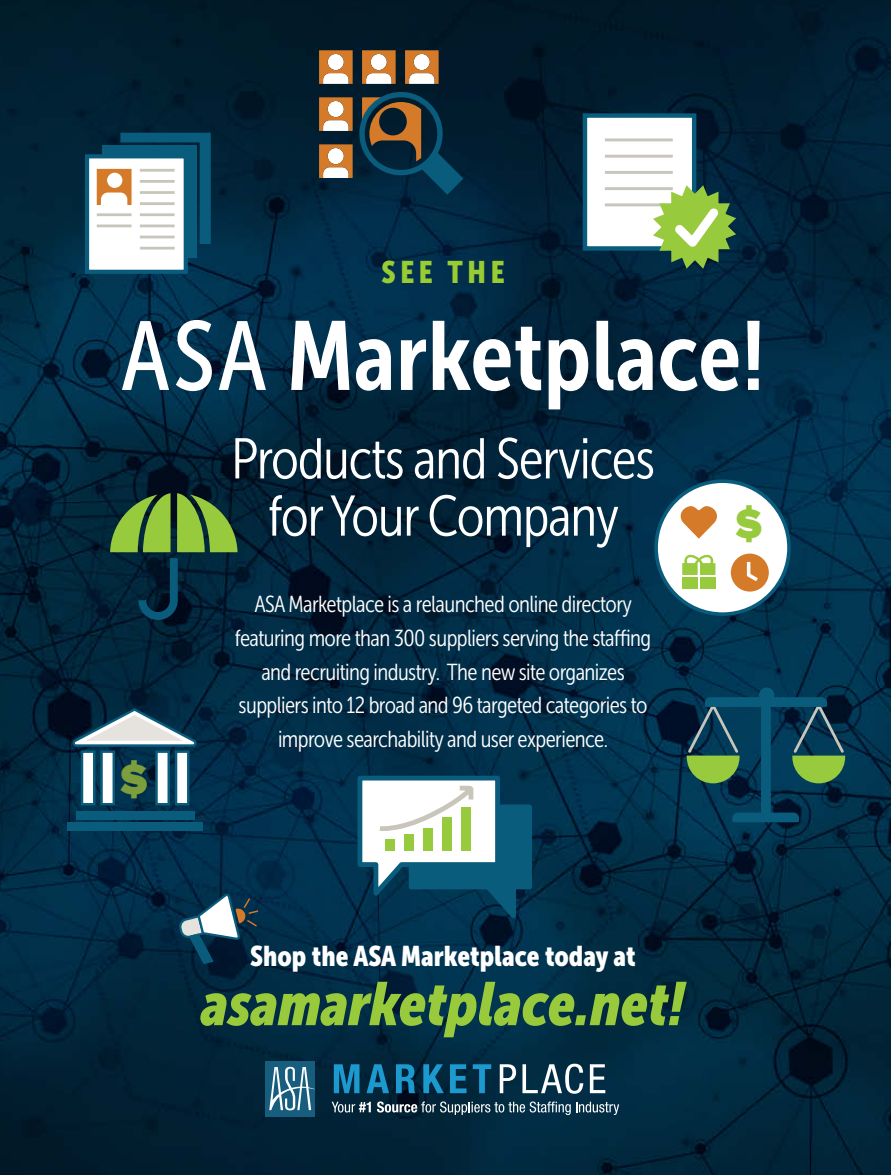
<style>
.page{position:relative;width:891px;height:1175px;background:#fff}
.page>*{position:absolute;margin:0;border:0;box-sizing:border-box;transform-origin:0 0}
.t1{font:97.35px "Museo Sans Cond 700";color:#fff}
.t2{font:italic 60.75px "Museo Sans Cond 900";color:#99ca3b}
.t3{font:57.15px/57.2px "Museo Sans Cond 300";letter-spacing:-.025em;color:#fff;text-align:center}
.t4{font:900 43.95px "Proxima Nova";color:#7d9e3d}
.t5{font:900 42.75px "Proxima Nova";color:#98ca3e}
.t6{font:31.05px "Museo Sans Cond 900";letter-spacing:.15em;color:#9c3}
.t7{font:28.35px "Museo Sans Cond 900";color:#fff}
.t8{font:23.1px/33.8px "Museo Sans Cond 300";letter-spacing:-.025em;color:#fff;text-align:center}
.s1{font-family:"Museo Sans Cond 500"}
</style>
<div class="page">
<img style="left:1px;top:0;width:890px;height:1174px">
<div style="left:266px;top:1061px;width:49px;height:55px;background:#175d7e"></div>
<svg style="left:269px;top:1066px;width:46px;height:44px"></svg>
<svg style="left:334px;top:1064px;width:26px;height:29px"></svg>
<svg style="left:367px;top:1064px;width:22px;height:29px"></svg>
<svg style="left:396px;top:1064px;width:20px;height:29px"></svg>
<svg style="left:423px;top:1064px;width:21px;height:29px"></svg>
<svg style="left:450px;top:1064px;width:17px;height:29px"></svg>
<svg style="left:473px;top:1064px;width:18px;height:29px"></svg>
<svg style="left:500px;top:1064px;width:16px;height:29px"></svg>
<svg style="left:522px;top:1063px;width:61px;height:30px"></svg>
<svg style="left:590px;top:1064px;width:15px;height:29px"></svg>
<svg style="left:332px;top:1101px;width:39px;height:11px"></svg>
<svg style="left:377px;top:1101px;width:242px;height:14px"></svg>
<svg style="left:110px;top:493px;width:128px;height:131px"></svg>
<svg style="left:179px;top:892px;width:81px;height:73px"></svg>
<svg style="left:355px;top:748px;width:179px;height:180px"></svg>
<svg style="left:69px;top:706px;width:129px;height:42px"></svg>
<div style="left:82px;top:751px;width:12px;height:53px;background:#fff"></div>
<div style="left:81px;top:750px;width:14px;height:55px;border:2px solid #0a5c7d"></div>
<div style="left:102px;top:751px;width:12px;height:53px;background:#fff"></div>
<div style="left:100px;top:750px;width:15px;height:55px;border:2px solid #0a5c7d"></div>
<div style="left:76px;top:811px;width:118px;height:9px;background:#0a5c7d"></div>
<div style="left:67px;top:822px;width:136px;height:9px;background:#0a5c7d"></div>
<div style="left:176px;top:751px;width:12px;height:53px;background:#fff"></div>
<div style="left:175px;top:750px;width:14px;height:55px;border:2px solid #0a5c7d"></div>
<div style="left:157px;top:751px;width:12px;height:53px;background:#fff"></div>
<div style="left:155px;top:750px;width:15px;height:55px;border:2px solid #0a5c7d"></div>
<div style="left:762px;top:707px;width:7px;height:106px;background:#0a5c7d"></div>
<div style="left:761px;top:705px;width:10px;height:109px;border:3px solid #0a5c7d"></div>
<svg style="left:731px;top:811px;width:69px;height:12px"></svg>
<svg style="left:685px;top:696px;width:162px;height:88px"></svg>
<div style="left:760px;top:689px;width:13px;height:12px;background:#0a5c7d;border-radius:50%"></div>
<div style="left:759px;top:687px;width:15px;height:15px;border:3px solid #0a5c7d;border-radius:50%"></div>
<div style="left:87px;top:156px;width:99px;height:116px;background:#fff"></div>
<div style="left:85px;top:154px;width:103px;height:120px;border:4px solid #0a5c7d"></div>
<svg style="left:95px;top:133px;width:116px;height:111px"></svg>
<hr style="left:97px;top:213px;width:35px;height:3px;background:#c8c5bb">
<hr style="left:97px;top:224px;width:35px;height:3px;background:#c8c5bb">
<hr style="left:140px;top:213px;width:35px;height:3px;background:#c8c5bb">
<hr style="left:140px;top:224px;width:35px;height:3px;background:#c8c5bb">
<hr style="left:140px;top:236px;width:35px;height:2px;background:#c8c5bb">
<hr style="left:140px;top:247px;width:35px;height:2px;background:#c8c5bb">
<hr style="left:140px;top:202px;width:35px;height:3px;background:#c8c5bb">
<hr style="left:140px;top:191px;width:35px;height:3px;background:#c8c5bb">
<hr style="left:140px;top:180px;width:35px;height:3px;background:#c8c5bb">
<hr style="left:140px;top:169px;width:35px;height:3px;background:#c8c5bb">
<svg style="left:581px;top:111px;width:158px;height:160px"></svg>
<div style="left:656px;top:481px;width:133px;height:133px;background:#fff;border-radius:50%"></div>
<div style="left:654px;top:479px;width:137px;height:137px;border:4px solid #0a5c7d;border-radius:50%"></div>
<svg style="left:680px;top:506px;width:37px;height:33px"></svg>
<div style="left:732px;top:555px;width:36px;height:35px;background:#d47a28;border-radius:50%"></div>
<div style="left:731px;top:553px;width:38px;height:38px;border:2px solid #d47a28;border-radius:50%"></div>
<svg style="left:746px;top:558px;width:16px;height:23px"></svg>
<div style="left:682px;top:577px;width:16px;height:12px;background:#98ca3e"></div>
<div style="left:700px;top:577px;width:15px;height:12px;background:#98ca3e"></div>
<svg style="left:682px;top:554px;width:33px;height:21px"></svg>
<svg style="left:405px;top:50px;width:34px;height:34px"></svg>
<div style="left:359px;top:92px;width:84px;height:83px;border:5px solid #0a5c7d;border-radius:50%"></div>
<svg style="left:362px;top:97px;width:103px;height:100px"></svg>
<svg style="left:362px;top:50px;width:34px;height:34px"></svg>
<svg style="left:319px;top:50px;width:34px;height:34px"></svg>
<svg style="left:319px;top:97px;width:34px;height:34px"></svg>
<svg style="left:319px;top:144px;width:34px;height:34px"></svg>
<h3 class="t6" style="left:382px;top:254px;width:125px">SEE THE</h3>
<h1 class="t1" style="left:121px;top:302px;width:646px"><span class="s1">ASA</span> Marketplace!</h1>
<h3 class="t4" style="left:120px;top:759px;width:29px">$</h3>
<h3 class="t3" style="left:231px;top:430px;width:426px">Products and Services for Your Company</h3>
<p class="t8" style="left:235px;top:587px;width:418px">ASA Marketplace is a relaunched online directory featuring more than 300 suppliers serving the staffing and recruiting industry. The new site organizes suppliers into 12 broad and 96 targeted categories to improve searchability and user experience.</p>
<h3 class="t5" style="left:735px;top:504px;width:29px">$</h3>
<p class="t7" style="left:250px;top:940px;width:387px">Shop the ASA Marketplace today at</p>
<h2 class="t2" style="left:201px;top:969px;width:485px">asamarketplace.net!</h2>
</div>
